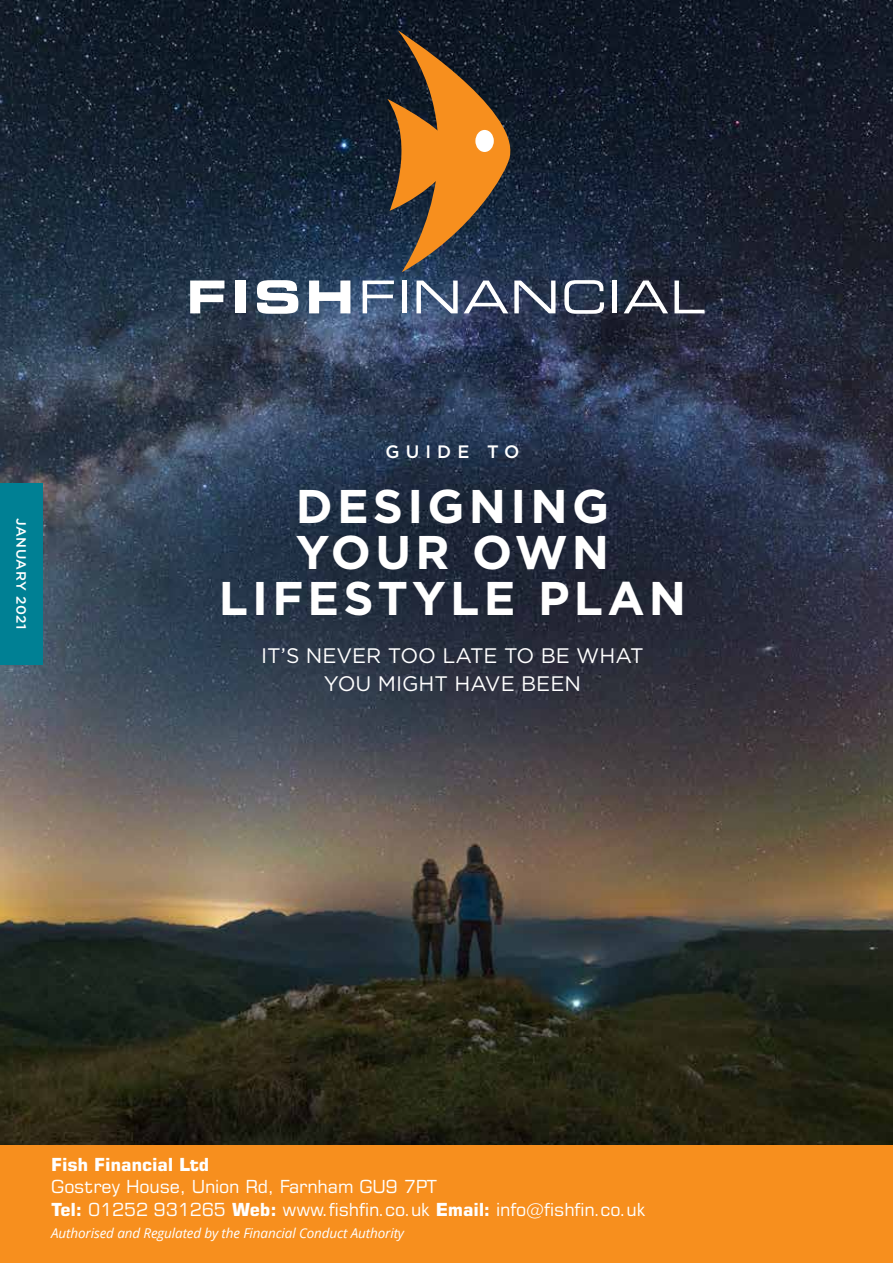
<style>
.page{position:relative;width:893px;height:1263px;background:#fff}
.page>*{position:absolute;margin:0;border:0;box-sizing:border-box;transform-origin:0 0}
.t1{font:700 47.25px/46.3px "Gotham HTF";letter-spacing:.09em;color:#fff;text-align:center}
.t2{font:21px/27.6px "Gotham HTF";color:#fff;text-align:center}
.t3{font:18px/22.5px "Square 721 BT";letter-spacing:-.01em;color:#fff}
.t4{font:700 18px "Square 721 BT";letter-spacing:-.01em;color:#fff}
.t5{font:500 18px "Gotham HTF";letter-spacing:.34em;color:#fff}
.t6{font:italic 13.5px "Open Sans";letter-spacing:-.01em;color:#fff}
.t7{font:500 13.5px "Gotham HTF";letter-spacing:.04em;color:#fff}
.s1{font-weight:700}
</style>
<div class="page">
<img style="left:0;top:0;width:893px;height:1145px">
<div style="left:0;top:483px;width:43px;height:182px;background:#008094"></div>
<div style="left:0;top:1145px;width:893px;height:118px;background:#f78f1e"></div>
<svg style="left:387px;top:30px;width:133px;height:242px;background:#73502c"></svg>
<div style="left:475px;top:130px;width:19px;height:22px;background:#fff;border-radius:50%"></div>
<svg style="left:190px;top:281px;width:34px;height:32px"></svg>
<div style="left:236px;top:281px;width:10px;height:32px;background:#fff"></div>
<svg style="left:257px;top:280px;width:41px;height:34px"></svg>
<svg style="left:309px;top:281px;width:41px;height:32px"></svg>
<svg style="left:363px;top:281px;width:31px;height:32px"></svg>
<div style="left:402px;top:281px;width:5px;height:32px;background:#fff"></div>
<svg style="left:416px;top:281px;width:42px;height:32px"></svg>
<svg style="left:464px;top:281px;width:44px;height:32px"></svg>
<svg style="left:514px;top:281px;width:41px;height:32px"></svg>
<svg style="left:564px;top:280px;width:40px;height:34px"></svg>
<hr style="left:613px;top:281px;width:4px;height:32px;background:#fff">
<svg style="left:624px;top:281px;width:44px;height:32px"></svg>
<svg style="left:674px;top:281px;width:30px;height:32px"></svg>
<p class="t7" style="left:29px;top:518px;width:113px;rotate:90deg">JANUARY 2021</p>
<p class="t5" style="left:385px;top:442px;width:136px">GUIDE TO</p>
<h1 class="t1" style="left:219px;top:481px;width:469px">DESIGNING<br>YOUR OWN<br>LIFESTYLE PLAN</h1>
<p class="t2" style="left:261px;top:641px;width:384px">IT’S NEVER TOO LATE TO BE WHAT<br>YOU MIGHT HAVE BEEN</p>
<p class="t4" style="left:51px;top:1153px;width:160px">Fish Financial Ltd</p>
<p class="t3" style="left:51px;top:1175px;width:596px">Gostrey House, Union Rd, Farnham GU9 7PT<br><span class="s1">Tel:</span> 01252 931265 <span class="s1">Web:</span> www.fishfin.co.uk <span class="s1">Email:</span> info@fishfin.co.uk</p>
<p class="t6" style="left:51px;top:1223px;width:354px">Authorised and Regulated by the Financial Conduct Authority</p>
</div>
